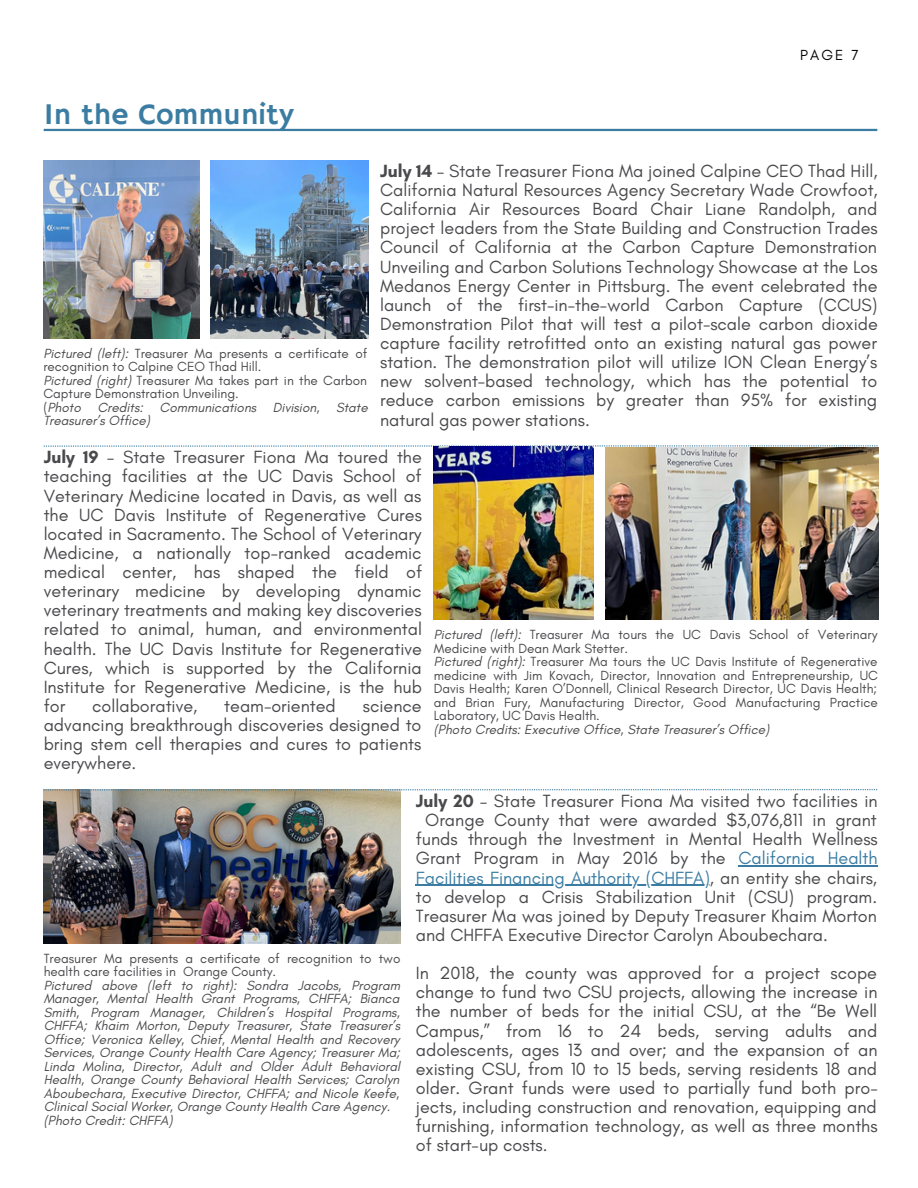
<style>
.page{position:relative;width:918px;height:1188px;background:#fff}
.page>*{position:absolute;margin:0;border:0;box-sizing:border-box;transform-origin:0 0}
.t1{font:30px "Hammersmith One";color:#3b7da2}
.t2{font:18px/19.2px "Glacial Indifference";color:#4a4a4d;text-align:justify}
.t3{font:18px "Glacial Indifference";color:#3b7da2}
.t4{font:14.85px "Glacial Indifference";color:#000}
.t5{font:italic 13.5px/13.5px "Glacial Indifference";color:#4a4a4d;text-align:justify}
.t6{font:13.5px/13.5px "Glacial Indifference";color:#4a4a4d}
.s1{font-style:italic}
.s2{font-style:normal}
.s3{font-weight:700}
.s4{color:#3b7da2}
.s5{color:#4a4a4d}
</style>
<div class="page">
<hr style="left:44px;top:129px;width:833px;height:2px;background:#3b7da2">
<img style="left:44px;top:790px;width:356px;height:153px">
<img style="left:43px;top:160px;width:157px;height:178px">
<img style="left:211px;top:160px;width:157px;height:178px">
<hr style="left:739px;top:866px;width:139px;height:1px;background:#3b7da2">
<hr style="left:416px;top:885px;width:294px;height:1px;background:#3b7da2">
<svg style="left:44px;top:445px;width:834px;height:2px"></svg>
<img style="left:434px;top:447px;width:160px;height:173px">
<img style="left:605px;top:448px;width:274px;height:172px">
<svg style="left:43px;top:789px;width:834px;height:1px"></svg>
<p class="t4" style="left:800px;top:46px;width:60px">PAGE 7</p>
<p class="t1" style="left:44px;top:97px;width:251px">In the Community</p>
<p class="t6" style="left:43px;top:346px;width:326px"><span class="s1">Pictured (left):</span> Treasurer Ma presents a certificate of recognition to Calpine CEO Thad Hill.</p>
<p class="t6" style="left:43px;top:373px;width:325px"><span class="s1">Pictured (right)</span> Treasurer Ma takes part in the Carbon<br>Capture Demonstration Unveiling.</p>
<p class="t5" style="left:43px;top:400px;width:326px"><span class="s2">(</span>Photo Credits: Communications Division, State<br>Treasurer’s Office)</p>
<p class="t2" style="left:380px;top:161px;width:499px"><span class="s3">July 14</span> – State Treasurer Fiona Ma joined Calpine CEO Thad Hill, California Natural Resources Agency Secretary Wade Crowfoot, California Air Resources Board Chair Liane Randolph, and project leaders from the State Building and Construction Trades Council of California at the Carbon Capture Demonstration Unveiling and Carbon Solutions Technology Showcase at the Los Medanos Energy Center in Pittsburg. The event celebrated the launch of the first-in-the-world Carbon Capture (CCUS)<br>Demonstration Pilot that will test a pilot-scale carbon dioxide capture facility retrofitted onto an existing natural gas power station. The demonstration pilot will utilize ION Clean Energy’s new solvent-based technology, which has the potential to reduce carbon emissions by greater than 95% for existing natural gas power stations.</p>
<p class="t2" style="left:44px;top:447px;width:380px"><span class="s3">July 19</span> – State Treasurer Fiona Ma toured the teaching facilities at the UC Davis School of Veterinary Medicine located in Davis, as well as the UC Davis Institute of Regenerative Cures located in Sacramento. The School of Veterinary Medicine, a nationally top-ranked academic medical center, has shaped the field of veterinary medicine by developing dynamic veterinary treatments and making key discoveries related to animal, human, and environmental health. The UC Davis Institute for Regenerative Cures, which is supported by the California Institute for Regenerative Medicine, is the hub for</p>
<p class="t2" style="left:92px;top:696px;width:107px">collaborative,</p>
<p class="t2" style="left:224px;top:696px;width:113px">team-oriented</p>
<p class="t2" style="left:44px;top:696px;width:380px;text-indent:319px">science advancing breakthrough discoveries designed to bring stem cell therapies and cures to patients everywhere.</p>
<p class="t6" style="left:434px;top:628px;width:445px"><span class="s1">Pictured (left):</span> Treasurer Ma tours the UC Davis School of Veterinary<br>Medicine with Dean Mark Stetter.</p>
<p class="t6" style="left:434px;top:655px;width:446px;text-align:justify"><span class="s1">Pictured (right):</span> Treasurer Ma tours the UC Davis Institute of Regenerative medicine with Jim Kovach, Director, Innovation and Entrepreneurship, UC Davis Health; Karen O’Donnell, Clinical Research Director, UC Davis Health; and Brian Fury, Manufacturing Director, Good Manufacturing Practice Laboratory, UC Davis Health.</p>
<p class="t5" style="left:434px;top:722px;width:337px">(Photo Credits: Executive Office, State Treasurer’s Office)</p>
<p class="t6" style="left:44px;top:952px;width:358px">Treasurer Ma presents a certificate of recognition to two health care facilities in Orange County.</p>
<p class="t5" style="left:44px;top:979px;width:358px">Pictured above (left to right): Sondra Jacobs, Program Manager, Mental Health Grant Programs, CHFFA; Bianca Smith, Program Manager, Children’s Hospital Programs, CHFFA; Khaim Morton, Deputy Treasurer, State Treasurer’s Office; Veronica Kelley, Chief, Mental Health and Recovery Services, Orange County Health Care Agency; Treasurer Ma; Linda Molina, Director, Adult and Older Adult Behavioral Health, Orange County Behavioral Health Services; Carolyn Aboubechara, Executive Director, CHFFA; and Nicole Keefe, Clinical Social Worker, Orange County Health Care Agency.</p>
<p class="t5" style="left:44px;top:1114px;width:130px">(Photo Credit: CHFFA)</p>
<p class="t2" style="left:416px;top:791px;width:463px"><span class="s3">July 20</span> – State Treasurer Fiona Ma visited two facilities in</p>
<p class="t2" style="left:425px;top:810px;width:453px">Orange County that were awarded $3,076,811 in grant</p>
<p class="t2" style="left:416px;top:829px;width:464px">funds through the Investment in Mental Health Wellness</p>
<p class="t2" style="left:416px;top:849px;width:463px">Grant Program in May 2016 by the <span class="s4">California Health</span></p>
<p class="t3" style="left:416px;top:867px;width:463px">Facilities Financing Authority (CHFFA)<span class="s5">, an entity she chairs,</span></p>
<p class="t2" style="left:416px;top:887px;width:463px">to develop a Crisis Stabilization Unit (CSU) program.</p>
<p class="t2" style="left:416px;top:906px;width:463px">Treasurer Ma was joined by Deputy Treasurer Khaim Morton</p>
<p class="t2" style="left:416px;top:925px;width:414px">and CHFFA Executive Director Carolyn Aboubechara.</p>
<p class="t2" style="left:416px;top:963px;width:463px">In 2018, the county was approved for a project scope change to fund two CSU projects, allowing the increase in the number of beds for the initial CSU, at the “Be Well Campus,” from 16 to 24 beds, serving adults and adolescents, ages 13 and over; and the expansion of an existing CSU, from 10 to 15 beds, serving residents 18 and older. Grant funds were used to partially fund both pro&shy;jects, including construction and renovation, equipping and furnishing, information technology, as well as three months of start-up costs.</p>
</div>
